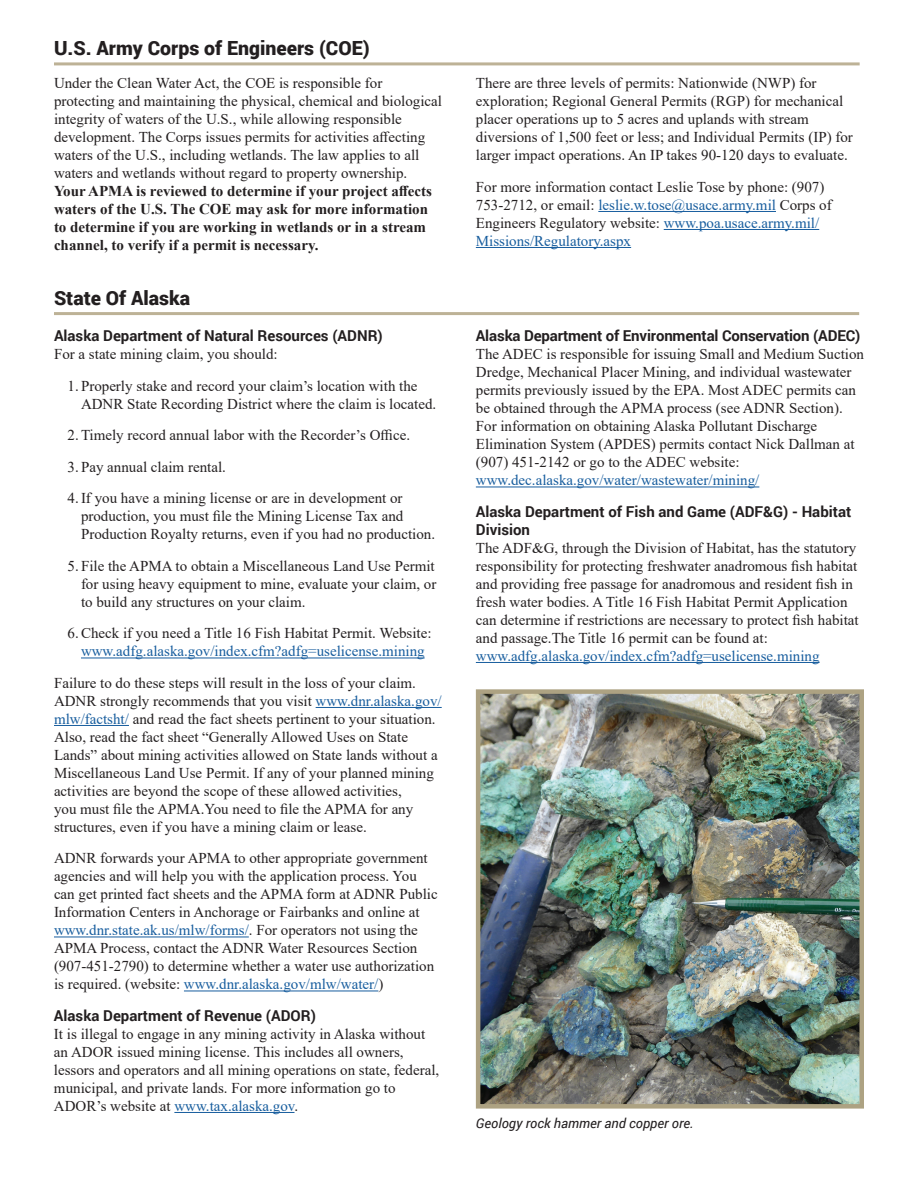
<style>
.page{position:relative;width:918px;height:1188px;background:#fff}
.page>*{position:absolute;margin:0;border:0;box-sizing:border-box;transform-origin:0 0}
.t1{font:900 19.5px "Roboto";color:#231f20}
.t2{font:15px/18px "Times New Roman";color:#231f20}
.t3{font:700 15px/18px "Roboto";color:#231f20}
.t4{font:15px/18px "Times New Roman";color:#175d9e;text-align:center}
.t5{font:italic 13.5px "Roboto";color:#231f20}
.s1{font-weight:700}
.s2{color:#175d9e}
.s3{color:#231f20}
</style>
<div class="page">
<hr style="left:54px;top:62px;width:806px;height:3px;background:#bdb296">
<hr style="left:598px;top:211px;width:178px;height:1px;background:#175d9e">
<hr style="left:664px;top:229px;width:155px;height:1px;background:#175d9e">
<hr style="left:476px;top:247px;width:155px;height:1px;background:#175d9e">
<hr style="left:54px;top:312px;width:805px;height:3px;background:#bdb296">
<hr style="left:81px;top:658px;width:344px;height:1px;background:#175d9e">
<hr style="left:316px;top:707px;width:126px;height:1px;background:#175d9e">
<hr style="left:54px;top:725px;width:75px;height:1px;background:#175d9e">
<hr style="left:54px;top:937px;width:195px;height:1px;background:#175d9e">
<hr style="left:184px;top:991px;width:194px;height:1px;background:#175d9e">
<hr style="left:174px;top:1112px;width:121px;height:1px;background:#175d9e">
<hr style="left:476px;top:487px;width:283px;height:1px;background:#175d9e">
<hr style="left:476px;top:662px;width:344px;height:1px;background:#175d9e">
<img style="left:481px;top:694px;width:378px;height:410px">
<div style="left:476px;top:689px;width:388px;height:420px;border:4px solid #ada282"></div>
<h1 class="t1" style="left:54px;top:34px;width:317px">U.S. Army Corps of Engineers (COE)</h1>
<p class="t2" style="left:54px;top:74px;width:390px">Under the Clean Water Act, the COE is responsible for protecting and maintaining the physical, chemical and biological integrity of waters of the U.S., while allowing responsible development. The Corps issues permits for activities affecting waters of the U.S., including wetlands. The law applies to all waters and wetlands without regard to property ownership.<br><span class="s1">Your APMA is reviewed to determine if your project affects waters of the U.S. The COE may ask for more information to determine if you are working in wetlands or in a stream channel, to verify if a permit is necessary.</span></p>
<p class="t2" style="left:476px;top:74px;width:379px">There are three levels of permits: Nationwide (NWP) for exploration; Regional General Permits (RGP) for mechanical placer operations up to 5 acres and uplands with stream diversions of 1,500 feet or less; and Individual Permits (IP) for larger impact operations. An IP takes 90-120 days to evaluate.</p>
<p class="t2" style="left:476px;top:177px;width:357px">For more information contact Leslie Tose by phone: (907)<br>753-2712, or email: <span class="s2">leslie.w.tose@usace.army.mil</span> Corps of Engineers Regulatory website: <span class="s2">www.poa.usace.army.mil/ Missions/Regulatory.aspx</span></p>
<h1 class="t1" style="left:54px;top:284px;width:138px">State Of Alaska</h1>
<h2 class="t3" style="left:54px;top:326px;width:330px">Alaska Department of Natural Resources (ADNR)</h2>
<p class="t2" style="left:54px;top:345px;width:225px">For a state mining claim, you should:</p>
<p class="t2" style="left:81px;top:376px;width:357px;text-indent:-14px">1. Properly stake and record your claim’s location with the<br>ADNR State Recording District where the claim is located.</p>
<p class="t2" style="left:68px;top:426px;width:344px">2.Timely record annual labor with the Recorder’s Office.</p>
<p class="t2" style="left:68px;top:457px;width:160px">3. Pay annual claim rental.</p>
<p class="t2" style="left:81px;top:489px;width:356px;text-indent:-14px">4.If you have a mining license or are in development or production, you must file the Mining License Tax and<br>Production Royalty returns, even if you had no production.</p>
<p class="t2" style="left:81px;top:556px;width:357px;text-align:justify;text-indent:-14px">5. File the APMA to obtain a Miscellaneous Land Use Permit for using heavy equipment to mine, evaluate your claim, or to build any structures on your claim.</p>
<p class="t4" style="left:68px;top:624px;width:366px"><span class="s3">6.Check if you need a Title 16 Fish Habitat Permit. Website: </span>www.adfg.alaska.gov/index.cfm?adfg=uselicense.mining</p>
<p class="t2" style="left:54px;top:673px;width:389px">Failure to do these steps will result in the loss of your claim.<br>ADNR strongly recommends that you visit <span class="s2">www.dnr.alaska.gov/ mlw/factsht/</span> and read the fact sheets pertinent to your situation.<br>Also, read the fact sheet “Generally Allowed Uses on State Lands” about mining activities allowed on State lands without a Miscellaneous Land Use Permit. If any of your planned mining activities are beyond the scope of these allowed activities,<br>you must file the APMA.You need to file the APMA for any structures, even if you have a mining claim or lease.</p>
<p class="t2" style="left:54px;top:849px;width:385px">ADNR forwards your APMA to other appropriate government agencies and will help you with the application process. You can get printed fact sheets and the APMA form at ADNR Public Information Centers in Anchorage or Fairbanks and online at <span class="s2">www.dnr.state.ak.us/mlw/forms/</span>. For operators not using the APMA Process, contact the ADNR Water Resources Section (907-451-2790) to determine whether a water use authorization is required. (website: <span class="s2">www.dnr.alaska.gov/mlw/water/</span>)</p>
<h2 class="t3" style="left:54px;top:1006px;width:263px">Alaska Department of Revenue (ADOR)</h2>
<p class="t2" style="left:54px;top:1024px;width:387px">It is illegal to engage in any mining activity in Alaska without an ADOR issued mining license. This includes all owners, lessors and operators and all mining operations on state, federal, municipal, and private lands. For more information go to ADOR’s website at <span class="s2">www.tax.alaska.gov</span>.</p>
<h2 class="t3" style="left:476px;top:326px;width:386px">Alaska Department of Environmental Conservation (ADEC)</h2>
<p class="t2" style="left:476px;top:345px;width:390px">The ADEC is responsible for issuing Small and Medium Suction Dredge, Mechanical Placer Mining, and individual wastewater permits previously issued by the EPA. Most ADEC permits can be obtained through the APMA process (see ADNR Section).<br>For information on obtaining Alaska Pollutant Discharge Elimination System (APDES) permits contact Nick Dallman at (907) 451-2142 or go to the ADEC website: <span class="s2">www.dec.alaska.gov/water/wastewater/mining/</span></p>
<h2 class="t3" style="left:476px;top:502px;width:377px">Alaska Department of Fish and Game (ADF&amp;G) - Habitat<br>Division</h2>
<p class="t2" style="left:476px;top:538px;width:384px">The ADF&amp;G, through the Division of Habitat, has the statutory responsibility for protecting freshwater anadromous fish habitat and providing free passage for anadromous and resident fish in fresh water bodies. A Title 16 Fish Habitat Permit Application can determine if restrictions are necessary to protect fish habitat and passage.The Title 16 permit can be found at: <span class="s2">www.adfg.alaska.gov/index.cfm?adfg=uselicense.mining</span></p>
<p class="t5" style="left:476px;top:1114px;width:219px">Geology rock hammer and copper ore.</p>
</div>
